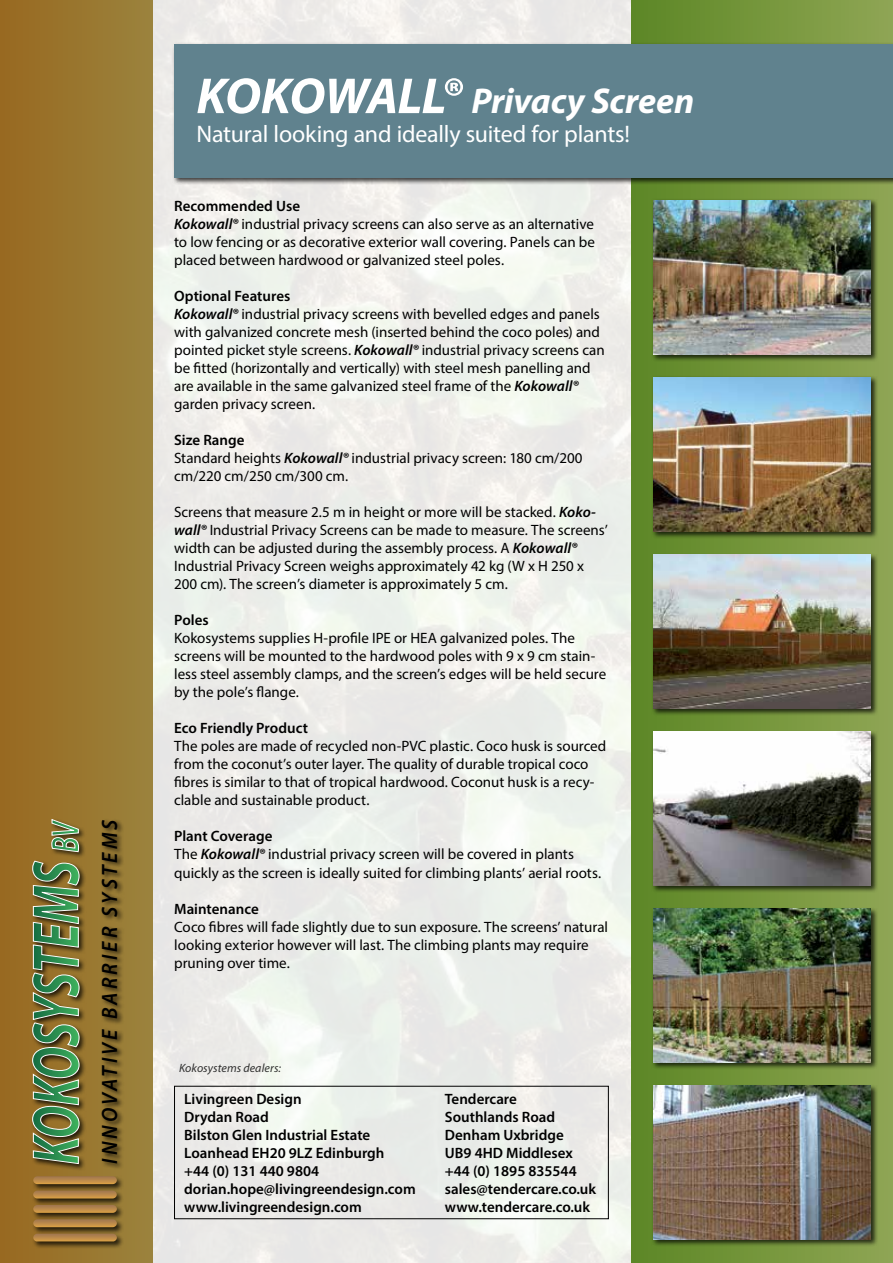
<style>
.page{position:relative;width:893px;height:1263px;background:#fff}
.page>*{position:absolute;margin:0;border:0;box-sizing:border-box;transform-origin:0 0}
.t1{font:italic 700 36px "Myriad Pro";letter-spacing:-.005em;color:#fff}
.t2{font:24px "Myriad Pro";letter-spacing:-.01em;color:#fff}
.t3{font:italic 600 22.2px "Myriad Pro";letter-spacing:.15em;color:#000;scale:.93 1}
.t4{font:15px/18px "Myriad Pro";color:#000}
.t5{font:600 15px "Myriad Pro";color:#000}
.t6{font:italic 12px "Myriad Pro";letter-spacing:.01em;color:#000}
.s1{font-size:51px}
.s2{font-weight:600}
.s3{font-weight:600;font-style:italic}
</style>
<div class="page">
<img style="left:153px;top:0;width:479px;height:1263px">
<div style="left:0;top:0;width:153px;height:1263px;background:linear-gradient(to right,#986920,#9b833d)"></div>
<div style="left:632px;top:0;width:261px;height:1263px;background:linear-gradient(to right,#5c8725,#8fa654)"></div>
<div style="left:31px;top:818px;width:93px;height:431px;background:#000;opacity:.75"></div>
<svg style="left:32px;top:819px;width:48px;height:345px;background:#6c824d"></svg>
<svg style="left:33px;top:1176px;width:84px;height:8px"></svg>
<svg style="left:33px;top:1234px;width:84px;height:7px"></svg>
<svg style="left:33px;top:1219px;width:84px;height:8px"></svg>
<svg style="left:33px;top:1205px;width:84px;height:8px"></svg>
<svg style="left:33px;top:1191px;width:84px;height:7px"></svg>
<div style="left:172px;top:42px;width:721px;height:143px;background:#000;opacity:.75"></div>
<div style="left:174px;top:44px;width:719px;height:133px;background:#60828e"></div>
<div style="left:651px;top:198px;width:227px;height:164px;background:#000;opacity:.75"></div>
<img style="left:653px;top:200px;width:218px;height:154px">
<div style="left:651px;top:376px;width:227px;height:163px;background:#000;opacity:.75"></div>
<img style="left:653px;top:377px;width:218px;height:154px">
<div style="left:651px;top:553px;width:227px;height:163px;background:#000;opacity:.75"></div>
<img style="left:653px;top:554px;width:218px;height:154px">
<div style="left:651px;top:730px;width:227px;height:163px;background:#000;opacity:.75"></div>
<img style="left:653px;top:731px;width:218px;height:155px">
<div style="left:651px;top:907px;width:227px;height:162px;background:#000;opacity:.75"></div>
<img style="left:653px;top:909px;width:218px;height:153px">
<div style="left:651px;top:1084px;width:227px;height:163px;background:#000;opacity:.75"></div>
<img style="left:653px;top:1086px;width:218px;height:153px">
<div style="left:174px;top:1086px;width:435px;height:133px;border:1px solid #000"></div>
<h3 class="t3" style="left:96px;top:1163px;width:371px;rotate:-90deg">INNOVATIVE BARRIER SYSTEMS</h3>
<h1 class="t1" style="left:196px;top:78px;width:500px"><span class="s1">KOKOWALL®</span> Privacy Screen</h1>
<h2 class="t2" style="left:196px;top:119px;width:435px">Natural looking and ideally suited for plants!</h2>
<p class="t4" style="left:174px;top:197px;width:422px"><span class="s2">Recommended Use<br></span><span class="s3">Kokowall®</span> industrial privacy screens can also serve as an alternative to low fencing or as decorative exterior wall covering. Panels can be placed between hardwood or galvanized steel poles.</p>
<p class="t4" style="left:174px;top:287px;width:432px"><span class="s2">Optional Features<br></span><span class="s3">Kokowall®</span> industrial privacy screens with bevelled edges and panels with galvanized concrete mesh (inserted behind the coco poles) and pointed picket style screens. <span class="s3">Kokowall®</span> industrial privacy screens can be fitted (horizontally and vertically) with steel mesh panelling and are available in the same galvanized steel frame of the <span class="s3">Kokowall® </span>garden privacy screen.</p>
<p class="t4" style="left:174px;top:431px;width:410px"><span class="s2">Size Range<br></span>Standard heights <span class="s3">Kokowall®</span> industrial privacy screen: 180 cm/200 cm/220 cm/250 cm/300 cm.</p>
<p class="t4" style="left:174px;top:503px;width:435px">Screens that measure 2.5 m in height or more will be stacked. <span class="s3">Koko&shy;wall®</span> Industrial Privacy Screens can be made to measure. The screens’ width can be adjusted during the assembly process. A <span class="s3">Kokowall® </span>Industrial Privacy Screen weighs approximately 42 kg (W x H 250 x 200 cm). The screen’s diameter is approximately 5 cm.</p>
<p class="t5" style="left:174px;top:611px;width:36px">Poles</p>
<p class="t4" style="left:174px;top:629px;width:434px">Kokosystems supplies H-profile IPE or HEA galvanized poles. The screens will be mounted to the hardwood poles with 9 x 9 cm stain&shy;less steel assembly clamps, and the screen’s edges will be held secure by the pole’s flange.</p>
<p class="t5" style="left:174px;top:719px;width:136px">Eco Friendly Product</p>
<p class="t4" style="left:174px;top:737px;width:434px">The poles are made of recycled non-PVC plastic. Coco husk is sourced from the coconut’s outer layer. The quality of durable tropical coco fibres is similar to that of tropical hardwood. Coconut husk is a recy&shy;clable and sustainable product.</p>
<p class="t4" style="left:174px;top:827px;width:428px"><span class="s2">Plant Coverage<br></span>The <span class="s3">Kokowall®</span> industrial privacy screen will be covered in plants quickly as the screen is ideally suited for climbing plants’ aerial roots.</p>
<p class="t5" style="left:174px;top:899px;width:86px">Maintenance</p>
<p class="t4" style="left:174px;top:917px;width:436px">Coco fibres will fade slightly due to sun exposure. The screens’ natural looking exterior however will last. The climbing plants may require pruning over time.</p>
<p class="t6" style="left:179px;top:1060px;width:103px">Kokosystems dealers:</p>
<p class="t5" style="left:184px;top:1089px;width:119px">Livingreen Design</p>
<p class="t5" style="left:445px;top:1089px;width:73px">Tendercare</p>
<p class="t5" style="left:184px;top:1107px;width:86px">Drydan Road</p>
<p class="t5" style="left:445px;top:1107px;width:112px">Southlands Road</p>
<p class="t5" style="left:184px;top:1125px;width:188px">Bilston Glen Industrial Estate</p>
<p class="t5" style="left:445px;top:1125px;width:120px">Denham Uxbridge</p>
<p class="t5" style="left:184px;top:1143px;width:202px">Loanhead EH20 9LZ Edinburgh</p>
<p class="t5" style="left:445px;top:1143px;width:129px">UB9 4HD Middlesex</p>
<p class="t5" style="left:184px;top:1161px;width:136px">+44 (0) 131 440 9804</p>
<p class="t5" style="left:445px;top:1161px;width:133px">+44 (0) 1895 835544</p>
<p class="t5" style="left:184px;top:1179px;width:233px">dorian.hope@livingreendesign.com</p>
<p class="t5" style="left:445px;top:1179px;width:153px">sales@tendercare.co.uk</p>
<p class="t5" style="left:184px;top:1197px;width:179px">www.livingreendesign.com</p>
<p class="t5" style="left:445px;top:1197px;width:147px">www.tendercare.co.uk</p>
</div>
